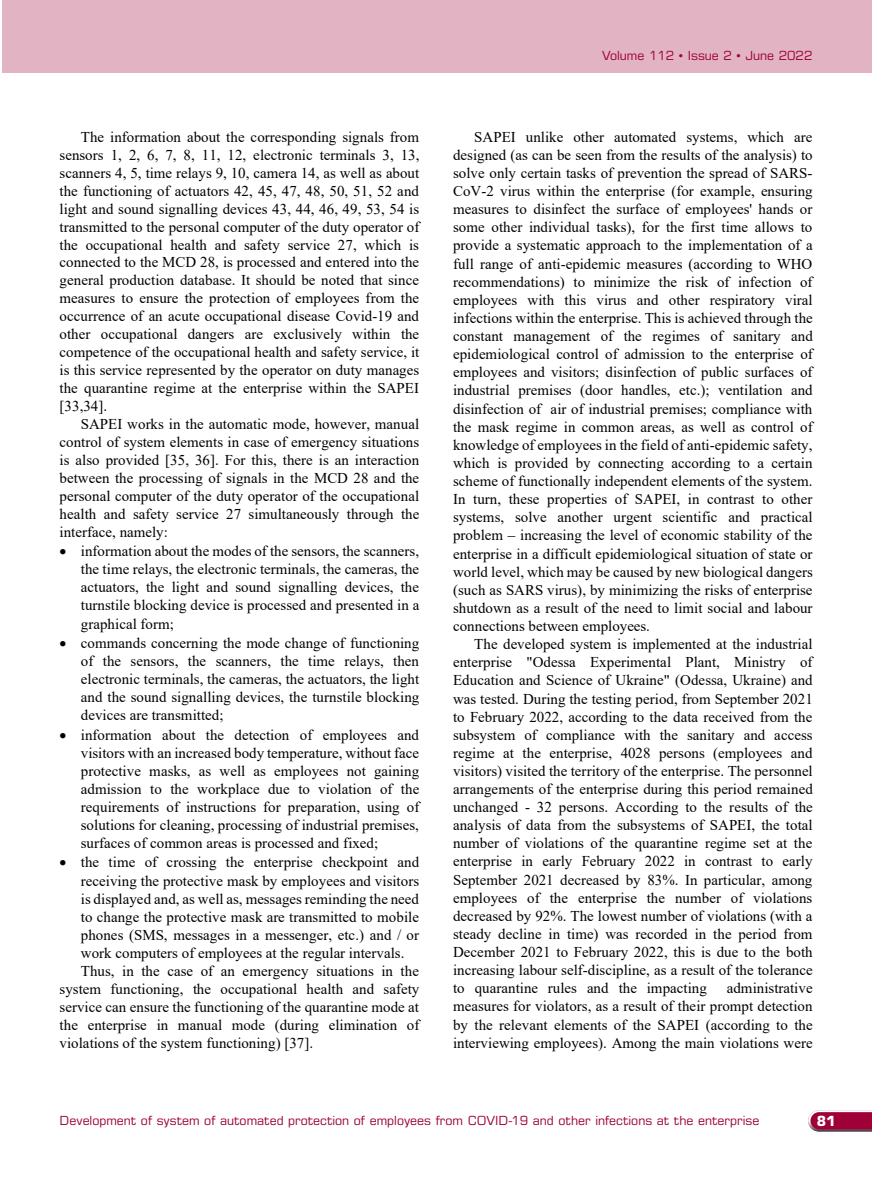
<style>
.page{position:relative;width:872px;height:1191px;background:#fff}
.page>*{position:absolute;margin:0;border:0;box-sizing:border-box;transform-origin:0 0}
.t1{font:15px/18.1px "Times New Roman";letter-spacing:.005em;color:#000;text-align:justify}
.t2{font:700 14.1px "Eurostile LT Pro";color:#fff}
.t3{font:12.6px "Eurostile LT Pro";color:#9f0038}
</style>
<div class="page">
<svg style="left:808px;top:1110px;width:64px;height:21px"></svg>
<div style="left:2px;top:0;width:870px;height:72px;background:#e2b3c3"></div>
<p class="t1" style="left:81px;top:127px;width:340px">The information about the corresponding signals from</p>
<p class="t1" style="left:60px;top:145px;width:361px">sensors 1, 2, 6, 7, 8, 11, 12, electronic terminals 3, 13,</p>
<p class="t1" style="left:60px;top:163px;width:361px">scanners 4, 5, time relays 9, 10, camera 14, as well as about</p>
<p class="t1" style="left:60px;top:181px;width:361px">the functioning of actuators 42, 45, 47, 48, 50, 51, 52 and</p>
<p class="t1" style="left:60px;top:199px;width:361px">light and sound signalling devices 43, 44, 46, 49, 53, 54 is</p>
<p class="t1" style="left:60px;top:217px;width:361px">transmitted to the personal computer of the duty operator of</p>
<p class="t1" style="left:60px;top:235px;width:361px">the occupational health and safety service 27, which is</p>
<p class="t1" style="left:60px;top:253px;width:361px">connected to the MСD 28, is processed and entered into the</p>
<p class="t1" style="left:60px;top:271px;width:361px">general production database. It should be noted that since</p>
<p class="t1" style="left:60px;top:289px;width:361px">measures to ensure the protection of employees from the</p>
<p class="t1" style="left:60px;top:307px;width:361px">occurrence of an acute occupational disease Covid-19 and</p>
<p class="t1" style="left:60px;top:325px;width:361px">other occupational dangers are exclusively within the</p>
<p class="t1" style="left:60px;top:343px;width:361px">competence of the occupational health and safety service, it</p>
<p class="t1" style="left:60px;top:361px;width:361px">is this service represented by the operator on duty manages</p>
<p class="t1" style="left:60px;top:379px;width:361px">the quarantine regime at the enterprise within the SAPEI</p>
<p class="t1" style="left:60px;top:397px;width:49px">[33,34].</p>
<p class="t1" style="left:81px;top:415px;width:340px">SAPEI works in the automatic mode, however, manual</p>
<p class="t1" style="left:60px;top:433px;width:361px">control of system elements in case of emergency situations</p>
<p class="t1" style="left:60px;top:450px;width:361px">is also provided [35, 36]. For this, there is an interaction</p>
<p class="t1" style="left:60px;top:468px;width:361px">between the processing of signals in the MСD 28 and the</p>
<p class="t1" style="left:60px;top:486px;width:361px">personal computer of the duty operator of the occupational</p>
<p class="t1" style="left:60px;top:504px;width:361px">health and safety service 27 simultaneously through the</p>
<p class="t1" style="left:60px;top:522px;width:110px">interface, namely:</p>
<p class="t1" style="left:81px;top:542px;width:340px;text-indent:-21px">• information about the modes of the sensors, the scanners, the time relays, the electronic terminals, the cameras, the actuators, the light and sound signalling devices, the turnstile blocking device is processed and presented in a graphical form;</p>
<p class="t1" style="left:81px;top:633px;width:340px;text-indent:-21px">• commands concerning the mode change of functioning of the sensors, the scanners, the time relays, then electronic terminals, the cameras, the actuators, the light and the sound signalling devices, the turnstile blocking devices are transmitted;</p>
<p class="t1" style="left:81px;top:725px;width:340px;text-indent:-21px">• information about the detection of employees and visitors with an increased body temperature, without face protective masks, as well as employees not gaining admission to the workplace due to violation of the requirements of instructions for preparation, using of solutions for cleaning, processing of industrial premises, surfaces of common areas is processed and fixed;</p>
<p class="t1" style="left:60px;top:853px;width:361px">• the time of crossing the enterprise checkpoint and</p>
<p class="t1" style="left:81px;top:871px;width:340px">receiving the protective mask by employees and visitors</p>
<p class="t1" style="left:81px;top:889px;width:340px">is displayed and, as well as, messages reminding the need</p>
<p class="t1" style="left:81px;top:907px;width:340px">to change the protective mask are transmitted to mobile</p>
<p class="t1" style="left:81px;top:925px;width:340px">phones (SMS, messages in a messenger, etc.) and / or</p>
<p class="t1" style="left:81px;top:943px;width:325px">work computers of employees at the regular intervals.</p>
<p class="t1" style="left:81px;top:961px;width:339px">Thus, in the case of an emergency situations in the</p>
<p class="t1" style="left:60px;top:979px;width:361px">system functioning, the occupational health and safety</p>
<p class="t1" style="left:60px;top:997px;width:361px">service can ensure the functioning of the quarantine mode at</p>
<p class="t1" style="left:60px;top:1015px;width:361px">the enterprise in manual mode (during elimination of</p>
<p class="t1" style="left:60px;top:1033px;width:255px">violations of the system functioning) [37].</p>
<p class="t3" style="left:602px;top:48px;width:212px">Volume 112 • Issue 2 • June 2022</p>
<p class="t1" style="left:474px;top:127px;width:339px">SAPEI unlike other automated systems, which are</p>
<p class="t1" style="left:453px;top:145px;width:361px">designed (as can be seen from the results of the analysis) to</p>
<p class="t1" style="left:453px;top:163px;width:361px">solve only certain tasks of prevention the spread of SARS-</p>
<p class="t1" style="left:453px;top:182px;width:361px">CoV-2 virus within the enterprise (for example, ensuring</p>
<p class="t1" style="left:453px;top:200px;width:361px">measures to disinfect the surface of employees' hands or</p>
<p class="t1" style="left:453px;top:218px;width:361px">some other individual tasks), for the first time allows to</p>
<p class="t1" style="left:453px;top:236px;width:361px">provide a systematic approach to the implementation of a</p>
<p class="t1" style="left:453px;top:254px;width:361px">full range of anti-epidemic measures (according to WHO</p>
<p class="t1" style="left:453px;top:272px;width:361px">recommendations) to minimize the risk of infection of</p>
<p class="t1" style="left:453px;top:290px;width:361px">employees with this virus and other respiratory viral</p>
<p class="t1" style="left:453px;top:308px;width:361px">infections within the enterprise. This is achieved through the</p>
<p class="t1" style="left:453px;top:326px;width:361px">constant management of the regimes of sanitary and</p>
<p class="t1" style="left:453px;top:344px;width:361px">epidemiological control of admission to the enterprise of</p>
<p class="t1" style="left:453px;top:363px;width:361px">employees and visitors; disinfection of public surfaces of</p>
<p class="t1" style="left:453px;top:381px;width:361px">industrial premises (door handles, etc.); ventilation and</p>
<p class="t1" style="left:453px;top:399px;width:361px">disinfection of air of industrial premises; compliance with</p>
<p class="t1" style="left:453px;top:417px;width:361px">the mask regime in common areas, as well as control of</p>
<p class="t1" style="left:453px;top:435px;width:361px">knowledge of employees in the field of anti-epidemic safety,</p>
<p class="t1" style="left:453px;top:453px;width:361px">which is provided by connecting according to a certain</p>
<p class="t1" style="left:453px;top:471px;width:361px">scheme of functionally independent elements of the system.</p>
<p class="t1" style="left:453px;top:489px;width:361px">In turn, these properties of SAPEI, in contrast to other</p>
<p class="t1" style="left:453px;top:508px;width:361px">systems, solve another urgent scientific and practical</p>
<p class="t1" style="left:453px;top:526px;width:361px">problem ‒ increasing the level of economic stability of the</p>
<p class="t1" style="left:453px;top:544px;width:361px">enterprise in a difficult epidemiological situation of state or</p>
<p class="t1" style="left:453px;top:562px;width:361px">world level, which may be caused by new biological dangers</p>
<p class="t1" style="left:453px;top:580px;width:361px">(such as SARS virus), by minimizing the risks of enterprise</p>
<p class="t1" style="left:453px;top:598px;width:361px">shutdown as a result of the need to limit social and labour</p>
<p class="t1" style="left:453px;top:616px;width:198px">connections between employees.</p>
<p class="t1" style="left:474px;top:634px;width:340px">The developed system is implemented at the industrial</p>
<p class="t1" style="left:453px;top:652px;width:361px">enterprise "Odessa Experimental Plant, Ministry of</p>
<p class="t1" style="left:453px;top:671px;width:361px">Education and Science of Ukraine" (Odessa, Ukraine) and</p>
<p class="t1" style="left:453px;top:689px;width:361px">was tested. During the testing period, from September 2021</p>
<p class="t1" style="left:453px;top:707px;width:361px">to February 2022, according to the data received from the</p>
<p class="t1" style="left:453px;top:725px;width:361px">subsystem of compliance with the sanitary and access</p>
<p class="t1" style="left:453px;top:743px;width:361px">regime at the enterprise, 4028 persons (employees and</p>
<p class="t1" style="left:453px;top:761px;width:361px">visitors) visited the territory of the enterprise. The personnel</p>
<p class="t1" style="left:453px;top:779px;width:361px">arrangements of the enterprise during this period remained</p>
<p class="t1" style="left:453px;top:797px;width:361px">unchanged - 32 persons. According to the results of the</p>
<p class="t1" style="left:453px;top:815px;width:361px">analysis of data from the subsystems of SAPEI, the total</p>
<p class="t1" style="left:453px;top:834px;width:361px">number of violations of the quarantine regime set at the</p>
<p class="t1" style="left:453px;top:852px;width:361px">enterprise in early February 2022 in contrast to early</p>
<p class="t1" style="left:453px;top:870px;width:361px">September 2021 decreased by 83%. In particular, among</p>
<p class="t1" style="left:453px;top:888px;width:361px">employees of the enterprise the number of violations</p>
<p class="t1" style="left:453px;top:906px;width:361px">decreased by 92%. The lowest number of violations (with a</p>
<p class="t1" style="left:453px;top:924px;width:361px">steady decline in time) was recorded in the period from</p>
<p class="t1" style="left:453px;top:942px;width:361px">December 2021 to February 2022, this is due to the both</p>
<p class="t1" style="left:453px;top:960px;width:361px">increasing labour self-discipline, as a result of the tolerance</p>
<p class="t1" style="left:453px;top:979px;width:255px">to quarantine rules and the impacting</p>
<p class="t1" style="left:453px;top:979px;width:361px;text-indent:274px">administrative measures for violators, as a result of their prompt detection by the relevant elements of the SAPEI (according to the interviewing employees). Among the main violations were</p>
<p class="t3" style="left:60px;top:1113px;width:701px">Development of system of automated protection of employees from COVID-19 and other infections at the enterprise</p>
<p class="t2" style="left:816px;top:1112px;width:20px">81</p>
</div>
